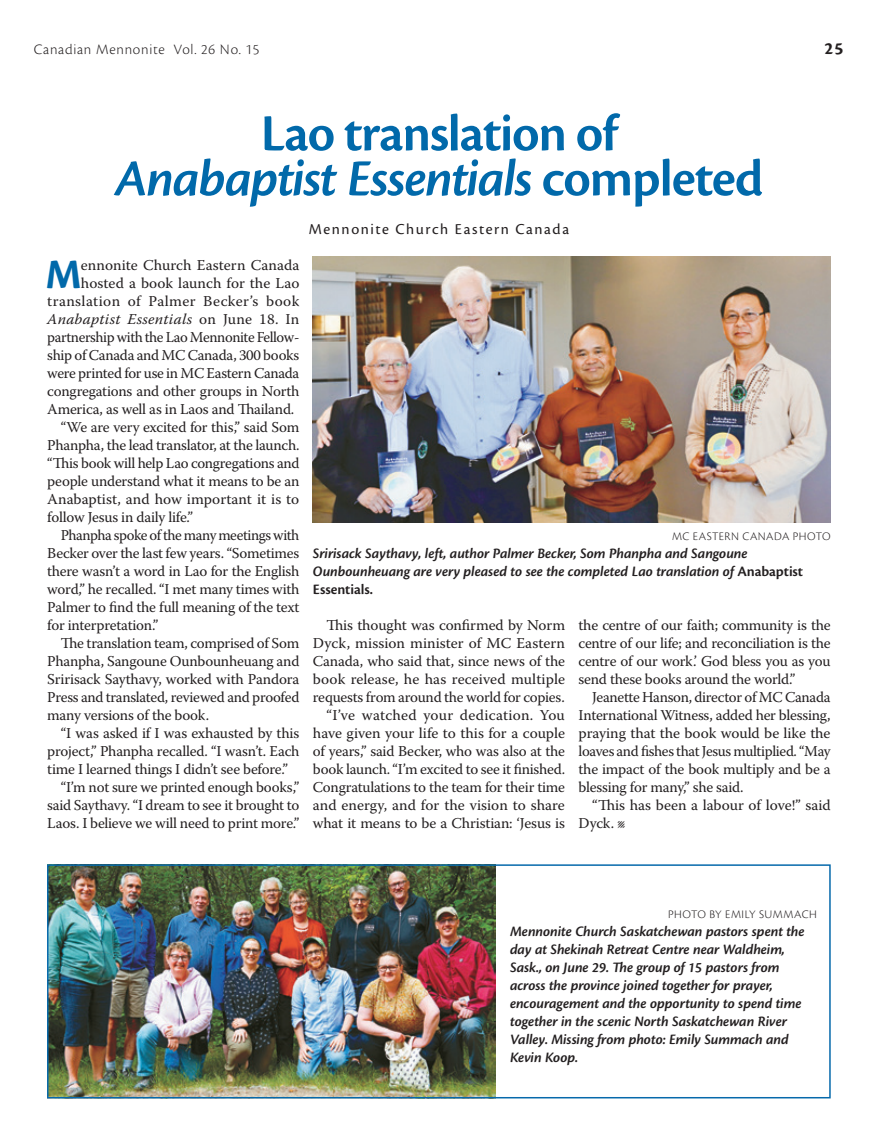
<style>
.page{position:relative;width:878px;height:1148px;background:#fff}
.page>*{position:absolute;margin:0;border:0;box-sizing:border-box;transform-origin:0 0}
.t1{font:600 54px/45px "Cronos Pro";letter-spacing:-.025em;color:#0169aa;text-align:center}
.t2{font:700 43.65px "Cronos Pro";color:#0169aa}
.t3{font:700 18px "Cronos Pro";color:#231f20}
.t4{font:15.75px "Cronos Pro";letter-spacing:.105em;color:#231f20}
.t5{font:15px/18px "Warnock Pro";letter-spacing:-.015em;color:#231f20;text-align:justify}
.t6{font:italic 600 15px/18px "Cronos Pro";letter-spacing:-.005em;color:#231f20}
.t7{font:15px "Warnock Pro";letter-spacing:.025em;color:#231f20}
.t8{font:italic 15px "Warnock Pro";letter-spacing:.02em;color:#231f20}
.t9{font:300 15px "Cronos Pro";letter-spacing:.05em;color:#231f20}
.t10{font:15px "Warnock Pro";letter-spacing:.005em;color:#231f20}
.t11{font:300 12px "Cronos Pro";letter-spacing:.04em;color:#231f20}
.s1{font-style:italic}
.s2{font-style:normal}
</style>
<div class="page">
<img style="left:50px;top:867px;width:446px;height:228px">
<img style="left:313px;top:256px;width:517px;height:266px">
<div style="left:47px;top:864px;width:783px;height:234px;border:2px solid #0669ab"></div>
<p class="t9" style="left:34px;top:41px;width:227px">Canadian Mennonite Vol. 26 No. 15</p>
<p class="t3" style="left:824px;top:38px;width:20px">25</p>
<h1 class="t1" style="left:115px;top:111px;width:650px">Lao translation of<br><span class="s1">Anabaptist Essentials</span> completed</h1>
<p class="t4" style="left:309px;top:220px;width:262px">Mennonite Church Eastern Canada</p>
<h2 class="t2" style="left:46px;top:249px;width:38px">M</h2>
<p class="t10" style="left:81px;top:256px;width:220px">ennonite Church Eastern Canada</p>
<p class="t5" style="left:81px;top:274px;width:220px">hosted a book launch for the Lao</p>
<p class="t7" style="left:47px;top:292px;width:254px">translation of Palmer Becker’s book</p>
<p class="t8" style="left:47px;top:310px;width:253px">Anabaptist Essentials <span class="s2">on June 18. In</span></p>
<p class="t5" style="left:47px;top:328px;width:254px">partnership with the Lao Mennonite Fellow-</p>
<p class="t5" style="left:47px;top:346px;width:253px">ship of Canada and MC Canada, 300 books</p>
<p class="t5" style="left:47px;top:364px;width:253px">were printed for use in MC Eastern Canada</p>
<p class="t5" style="left:47px;top:382px;width:254px">congregations and other groups in North</p>
<p class="t5" style="left:47px;top:400px;width:248px">America, as well as in Laos and Thailand.</p>
<p class="t5" style="left:61px;top:418px;width:240px">“We are very excited for this,” said Som</p>
<p class="t5" style="left:47px;top:436px;width:254px">Phanpha, the lead translator, at the launch.</p>
<p class="t5" style="left:47px;top:454px;width:254px">“This book will help Lao congregations and</p>
<p class="t5" style="left:47px;top:472px;width:254px">people understand what it means to be an</p>
<p class="t5" style="left:47px;top:490px;width:253px">Anabaptist, and how important it is to</p>
<p class="t5" style="left:47px;top:508px;width:147px">follow Jesus in daily life.”</p>
<p class="t5" style="left:61px;top:526px;width:240px">Phanpha spoke of the many meetings with</p>
<p class="t5" style="left:47px;top:544px;width:253px">Becker over the last few years. “Sometimes</p>
<p class="t5" style="left:47px;top:562px;width:254px">there wasn’t a word in Lao for the English</p>
<p class="t5" style="left:47px;top:580px;width:254px">word,” he recalled. “I met many times with</p>
<p class="t5" style="left:47px;top:598px;width:253px">Palmer to find the full meaning of the text</p>
<p class="t5" style="left:47px;top:616px;width:113px">for interpretation.”</p>
<p class="t5" style="left:61px;top:634px;width:240px">The translation team, comprised of Som</p>
<p class="t5" style="left:47px;top:652px;width:254px">Phanpha, Sangoune Ounbounheuang and</p>
<p class="t5" style="left:47px;top:670px;width:253px">Sririsack Saythavy, worked with Pandora</p>
<p class="t5" style="left:47px;top:688px;width:253px">Press and translated, reviewed and proofed</p>
<p class="t5" style="left:47px;top:706px;width:163px">many versions of the book.</p>
<p class="t5" style="left:61px;top:724px;width:240px">“I was asked if I was exhausted by this</p>
<p class="t5" style="left:47px;top:742px;width:254px">project,” Phanpha recalled. “I wasn’t. Each</p>
<p class="t5" style="left:47px;top:760px;width:242px">time I learned things I didn’t see before.”</p>
<p class="t5" style="left:61px;top:778px;width:240px">“I’m not sure we printed enough books,”</p>
<p class="t5" style="left:47px;top:796px;width:253px">said Saythavy. “I dream to see it brought to</p>
<p class="t5" style="left:47px;top:814px;width:254px">Laos. I believe we will need to print more.”</p>
<p class="t11" style="left:672px;top:529px;width:160px">MC EASTERN CANADA PHOTO</p>
<p class="t6" style="left:313px;top:545px;width:492px">Sririsack Saythavy, left, author Palmer Becker, Som Phanpha and Sangoune<br>Ounbounheuang are very pleased to see the completed Lao translation of <span class="s2">Anabaptist<br>Essentials.</span></p>
<p class="t5" style="left:313px;top:616px;width:254px;text-align:right">This thought was confirmed by Norm Dyck, mission minister of MC Eastern Canada, who said that, since news of the book release, he has received multiple requests from around the world for copies. “I’ve watched your dedication. You have given your life to this for a couple of years,” said Becker, who was also at the book launch. “I’m excited to see it finished.<br>Congratulations to the team for their time and energy, and for the vision to share what it means to be a Christian: ‘Jesus is</p>
<p class="t5" style="left:578px;top:616px;width:254px">the centre of our faith; community is the centre of our life; and reconciliation is the centre of our work.’ God bless you as you send these books around the world.”</p>
<p class="t5" style="left:578px;top:688px;width:254px;text-indent:14px">Jeanette Hanson, director of MC Canada International Witness, added her blessing, praying that the book would be like the loaves and fishes that Jesus multiplied. “May the impact of the book multiply and be a blessing for many,” she said.</p>
<p class="t5" style="left:578px;top:796px;width:254px;text-indent:14px">“This has been a labour of love!” said<br>Dyck. l</p>
<p class="t11" style="left:668px;top:907px;width:150px">PHOTO BY EMILY SUMMACH</p>
<p class="t6" style="left:510px;top:923px;width:296px">Mennonite Church Saskatchewan pastors spent the day at Shekinah Retreat Centre near Waldheim, Sask., on June 29. The group of 15 pastors from across the province joined together for prayer, encouragement and the opportunity to spend time together in the scenic North Saskatchewan River Valley. Missing from photo: Emily Summach and Kevin Koop.</p>
</div>
